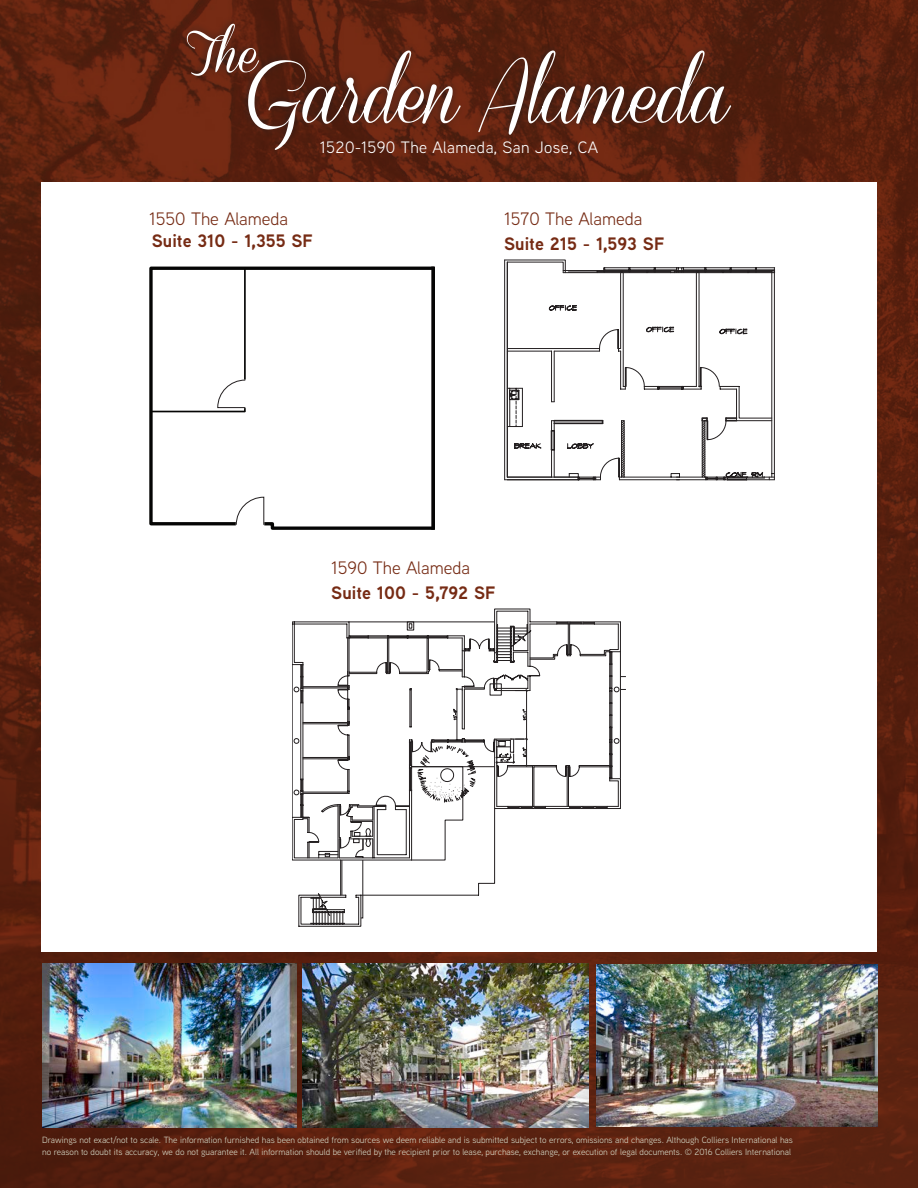
<style>
.page{position:relative;width:918px;height:1188px;background:#fff}
.page>*{position:absolute;margin:0;border:0;box-sizing:border-box;transform-origin:0 0}
.t1{font:700 18px "Aaux Next";color:#762b14}
.t2{font:18px "Aaux Next";color:#762b14}
.t3{font:16.5px "Aaux Next";letter-spacing:.025em;color:#fff}
.t4{font:9px/12px "Aaux Next";color:#d5d8c6}
</style>
<div class="page">
<img style="left:0;top:0;width:918px;height:1188px">
<div style="left:179px;top:16px;width:560px;height:142px;background:#231f20;opacity:.75"></div>
<svg style="left:248px;top:50px;width:483px;height:100px;background:#704032"></svg>
<svg style="left:187px;top:24px;width:72px;height:52px;background:#804f40"></svg>
<div style="left:41px;top:182px;width:836px;height:770px;background:#fff"></div>
<img style="left:303px;top:963px;width:286px;height:164px">
<img style="left:42px;top:963px;width:254px;height:165px">
<img style="left:596px;top:965px;width:282px;height:161px">
<svg style="left:434px;top:267px;width:1px;height:263px"></svg>
<svg style="left:149px;top:267px;width:285px;height:263px"></svg>
<svg style="left:149px;top:267px;width:99px;height:146px"></svg>
<svg style="left:235px;top:496px;width:30px;height:31px"></svg>
<svg style="left:504px;top:260px;width:271px;height:221px"></svg>
<svg style="left:514px;top:304px;width:251px;height:176px"></svg>
<svg style="left:292px;top:609px;width:329px;height:251px"></svg>
<svg style="left:299px;top:622px;width:327px;height:304px"></svg>
<h2 class="t3" style="left:320px;top:137px;width:280px">1520-1590 The Alameda, San Jose, CA</h2>
<p class="t2" style="left:149px;top:207px;width:140px">1550 The Alameda</p>
<p class="t1" style="left:152px;top:228px;width:162px">Suite 310 - 1,355 SF</p>
<p class="t2" style="left:504px;top:207px;width:140px">1570 The Alameda</p>
<p class="t1" style="left:504px;top:231px;width:162px">Suite 215 - 1,593 SF</p>
<p class="t2" style="left:331px;top:556px;width:140px">1590 The Alameda</p>
<p class="t1" style="left:331px;top:580px;width:166px">Suite 100 - 5,792 SF</p>
<p class="t4" style="left:42px;top:1134px;width:752px">Drawings not exact/not to scale. The information furnished has been obtained from sources we deem reliable and is submitted subject to errors, omissions and changes. Although Colliers International has no reason to doubt its accuracy, we do not guarantee it. All information should be verified by the recipient prior to lease, purchase, exchange, or execution of legal documents. © 2016 Colliers International</p>
</div>
